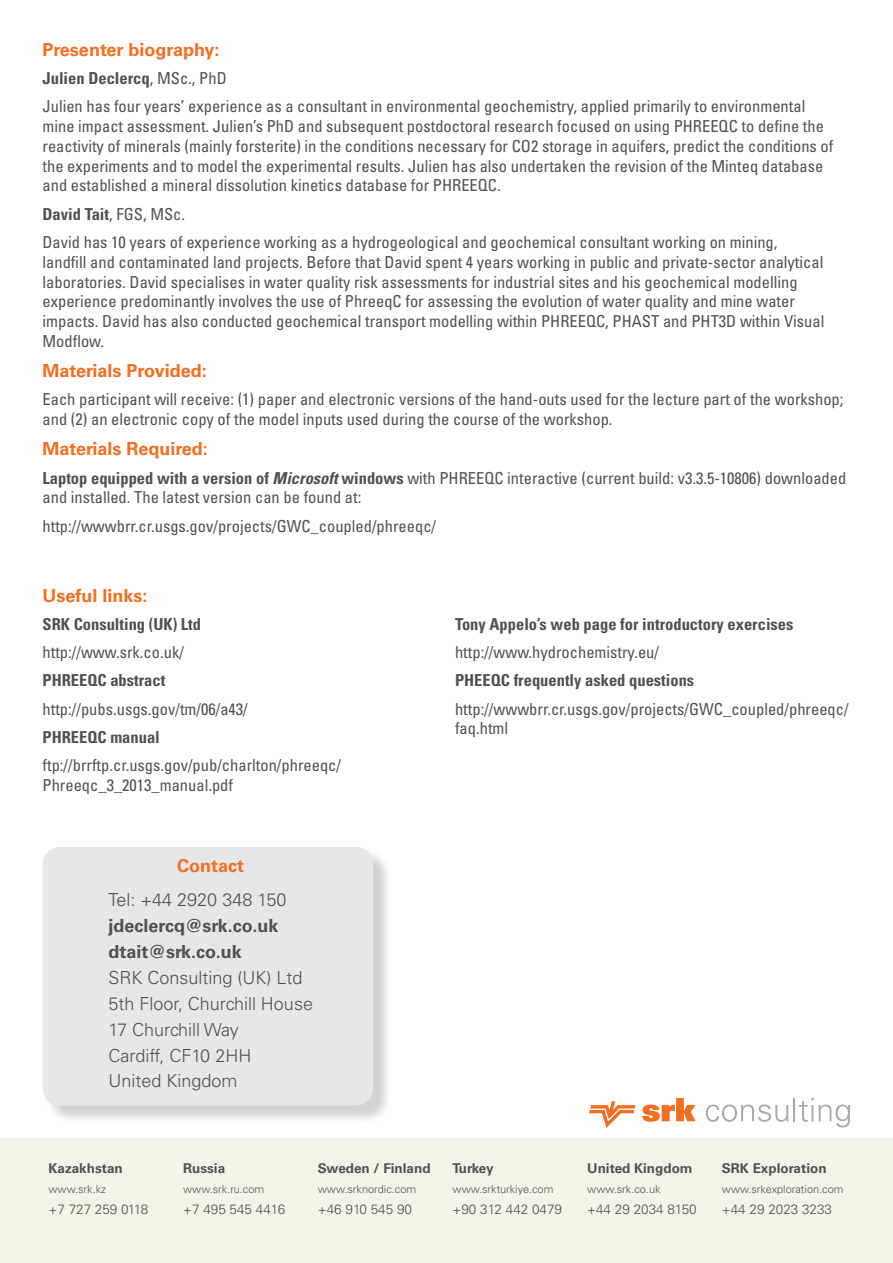
<style>
.page{position:relative;width:893px;height:1263px;background:#fff}
.page>*{position:absolute;margin:0;border:0;box-sizing:border-box;transform-origin:0 0}
.t1{font:300 18px/25.8px "Univers LT Std";color:#4f5252}
.t2{font:700 18px "Univers LT Std";color:#f36e21}
.t3{font:700 18px/25.8px "Univers LT Std";color:#4f5252}
.t4{font:condensed 16.5px/19.8px "Univers LT Std";color:#4f5252}
.t5{font:700 condensed 16.5px "Univers LT Std";color:#4f5252}
.t6{font:300 13.5px "Univers LT Std";color:#4f5252}
.t7{font:700 13.5px "Univers LT Std";color:#4f5252}
.t8{font:300 10.95px "Univers LT Std";color:#4f5252}
.s1{font-weight:700}
.s2{font-weight:700;font-style:italic}
</style>
<div class="page">
<div style="left:0;top:1139px;width:893px;height:124px;background:#f4f4e6"></div>
<svg style="left:589px;top:1101px;width:47px;height:27px"></svg>
<svg style="left:642px;top:1098px;width:54px;height:24px"></svg>
<svg style="left:706px;top:1104px;width:82px;height:18px"></svg>
<hr style="left:793px;top:1098px;width:2px;height:23px;background:#a8a9ad">
<svg style="left:799px;top:1098px;width:51px;height:29px"></svg>
<div style="left:43px;top:847px;width:330px;height:259px;background:#e6e7e9;border-radius:18px"></div>
<p class="t2" style="left:43px;top:39px;width:179px">Presenter biography:</p>
<p class="t4" style="left:43px;top:64px;width:764px;line-height:28.3px"><span class="s1">Julien Declercq</span>, MSc., PhD<br>Julien has four years’ experience as a consultant in environmental geochemistry, applied primarily to environmental</p>
<p class="t4" style="left:43px;top:116px;width:792px">mine impact assessment. Julien’s PhD and subsequent postdoctoral research focused on using PHREEQC to define the reactivity of minerals (mainly forsterite) in the conditions necessary for CO2 storage in aquifers, predict the conditions of the experiments and to model the experimental results. Julien has also undertaken the revision of the Minteq database and established a mineral dissolution kinetics database for PHREEQC.</p>
<p class="t4" style="left:43px;top:199px;width:736px;line-height:28.3px"><span class="s1">David Tait</span>, FGS, MSc.<br>David has 10 years of experience working as a hydrogeological and geochemical consultant working on mining,</p>
<p class="t4" style="left:43px;top:252px;width:783px">landfill and contaminated land projects. Before that David spent 4 years working in public and private-sector analytical laboratories. David specialises in water quality risk assessments for industrial sites and his geochemical modelling experience predominantly involves the use of PhreeqC for assessing the evolution of water quality and mine water impacts. David has also conducted geochemical transport modelling within PHREEQC, PHAST and PHT3D within Visual Modflow.</p>
<p class="t2" style="left:43px;top:360px;width:166px">Materials Provided:</p>
<p class="t4" style="left:43px;top:389px;width:802px">Each participant will receive: (1) paper and electronic versions of the hand-outs used for the lecture part of the workshop; and (2) an electronic copy of the model inputs used during the course of the workshop.</p>
<p class="t2" style="left:43px;top:438px;width:167px">Materials Required:</p>
<p class="t4" style="left:43px;top:468px;width:805px"><span class="s1">Laptop equipped with a version of</span> <span class="s2">Microsoft</span> <span class="s1">windows</span> with PHREEQC interactive (current build: v3.3.5-10806) downloaded and installed. The latest version can be found at:</p>
<p class="t4" style="left:43px;top:516px;width:395px">http://wwwbrr.cr.usgs.gov/projects/GWC_coupled/phreeqc/</p>
<p class="t2" style="left:43px;top:585px;width:107px">Useful links:</p>
<p class="t5" style="left:43px;top:614px;width:160px">SRK Consulting (UK) Ltd</p>
<p class="t4" style="left:43px;top:642px;width:143px">http://www.srk.co.uk/</p>
<p class="t5" style="left:43px;top:670px;width:124px">PHREEQC abstract</p>
<p class="t4" style="left:43px;top:698px;width:207px">http://pubs.usgs.gov/tm/06/a43/</p>
<p class="t5" style="left:43px;top:727px;width:119px">PHREEQC manual</p>
<p class="t4" style="left:43px;top:755px;width:300px">ftp://brrftp.cr.usgs.gov/pub/charlton/phreeqc/<br>Phreeqc_3_2013_manual.pdf</p>
<p class="t2" style="left:177px;top:855px;width:69px">Contact</p>
<p class="t1" style="left:108px;top:887px;width:180px">Tel: +44 2920 348 150</p>
<p class="t3" style="left:108px;top:913px;width:172px">jdeclercq@srk.co.uk dtait@srk.co.uk</p>
<p class="t1" style="left:108px;top:965px;width:206px">SRK Consulting (UK) Ltd<br>5th Floor, Churchill House<br>17 Churchill Way<br>Cardiff, CF10 2HH<br>United Kingdom</p>
<p class="t5" style="left:455px;top:614px;width:340px">Tony Appelo’s web page for introductory exercises</p>
<p class="t4" style="left:455px;top:642px;width:206px">http://www.hydrochemistry.eu/</p>
<p class="t5" style="left:455px;top:670px;width:241px">PHEEQC frequently asked questions</p>
<p class="t4" style="left:455px;top:698px;width:395px">http://wwwbrr.cr.usgs.gov/projects/GWC_coupled/phreeqc/ faq.html</p>
<p class="t7" style="left:49px;top:1160px;width:76px">Kazakhstan</p>
<p class="t7" style="left:183px;top:1160px;width:44px">Russia</p>
<p class="t7" style="left:318px;top:1160px;width:114px">Sweden / Finland</p>
<p class="t7" style="left:453px;top:1160px;width:42px">Turkey</p>
<p class="t7" style="left:587px;top:1160px;width:107px">United Kingdom</p>
<p class="t7" style="left:722px;top:1160px;width:106px">SRK Exploration</p>
<p class="t8" style="left:49px;top:1182px;width:59px">www.srk.kz</p>
<p class="t8" style="left:183px;top:1182px;width:83px">www.srk.ru.com</p>
<p class="t8" style="left:318px;top:1182px;width:100px">www.srknordic.com</p>
<p class="t8" style="left:453px;top:1182px;width:102px">www.srkturkiye.com</p>
<p class="t8" style="left:587px;top:1182px;width:75px">www.srk.co.uk</p>
<p class="t8" style="left:722px;top:1182px;width:123px">www.srkexploration.com</p>
<p class="t6" style="left:49px;top:1201px;width:101px">+7 727 259 0118</p>
<p class="t6" style="left:183px;top:1201px;width:104px">+7 495 545 4416</p>
<p class="t6" style="left:318px;top:1201px;width:96px">+46 910 545 90</p>
<p class="t6" style="left:453px;top:1201px;width:111px">+90 312 442 0479</p>
<p class="t6" style="left:587px;top:1201px;width:111px">+44 29 2034 8150</p>
<p class="t6" style="left:722px;top:1201px;width:112px">+44 29 2023 3233</p>
</div>
